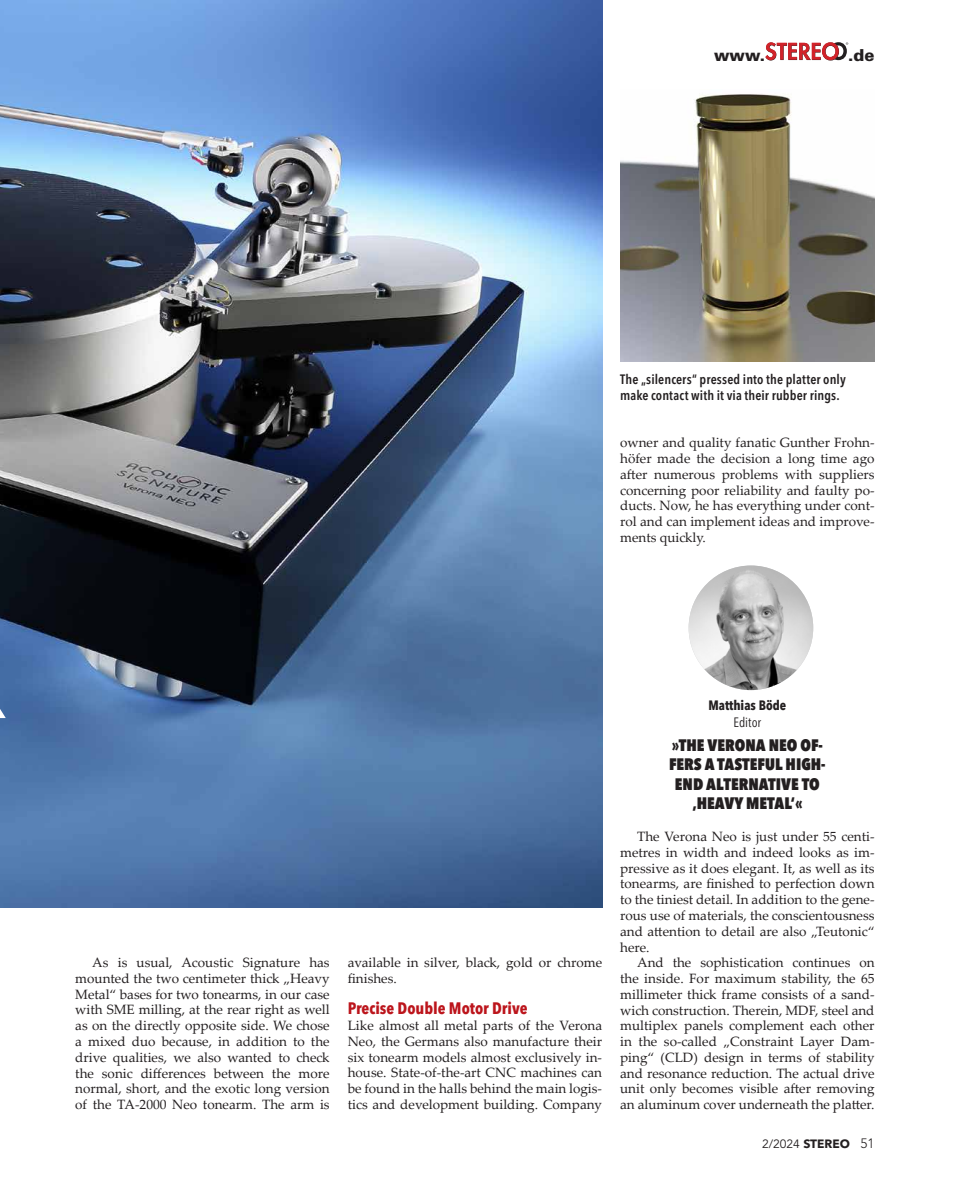
<style>
.page{position:relative;width:957px;height:1178px;background:#fff}
.page>*{position:absolute;margin:0;border:0;box-sizing:border-box;transform-origin:0 0}
.t1{font:800 condensed 16.5px/19.5px "Avenir Next LT Pro";color:#231f20;text-align:center}
.t2{font:700 condensed 16.5px "Avenir Next LT Pro";color:#bc151c}
.t3{font:900 16.5px "Univers LT Std";color:#231f20}
.t4{font:13.5px/15.8px "Palatino Linotype";color:#231f20;text-align:justify}
.t5{font:600 condensed 13.5px/15.8px "Avenir Next LT Pro";letter-spacing:.01em;color:#231f20}
.t6{font:700 condensed 13.5px "Avenir Next LT Pro";color:#231f20}
.t7{font:condensed 13.5px "Avenir Next LT Pro";color:#231f20}
.t8{font:12px "Avenir LT Pro";color:#231f20}
.s1{font-family:"Avenir Next LT Pro";font-weight:700}
.s2{font-weight:300;font-size:13.5px}
</style>
<div class="page">
<img style="left:0;top:0;width:602px;height:908px">
<img style="left:688px;top:565px;width:125px;height:125px;border-radius:62px">
<img style="left:620px;top:94px;width:254px;height:268px">
<svg style="left:765px;top:42px;width:83px;height:18px"></svg>
<p class="t3" style="left:714px;top:44px;width:53px">www.</p>
<p class="t3" style="left:848px;top:44px;width:28px">.de</p>
<p class="t5" style="left:620px;top:372px;width:227px">The „silencers“ pressed into the platter only make contact with it via their rubber rings.</p>
<p class="t4" style="left:620px;top:434px;width:256px">owner and quality fanatic Gunther Frohn&shy;höfer made the decision a long time ago after numerous problems with suppliers concerning poor reliability and faulty po&shy;ducts. Now, he has everything under cont&shy;rol and can implement ideas and improve&shy;ments quickly.</p>
<p class="t4" style="left:75px;top:954px;width:256px;text-indent:17px">As is usual, Acoustic Signature has mounted the two centimeter thick „Heavy Metal“ bases for two tonearms, in our case with SME milling, at the rear right as well as on the directly opposite side. We chose a mixed duo because, in addition to the drive qualities, we also wanted to check the sonic differences between the more normal, short, and the exotic long version of the TA-2000 Neo tonearm. The arm is</p>
<p class="t4" style="left:348px;top:954px;width:256px">available in silver, black, gold or chrome finishes.</p>
<p class="t2" style="left:348px;top:998px;width:181px">Precise Double Motor Drive</p>
<p class="t4" style="left:348px;top:1017px;width:256px">Like almost all metal parts of the Verona Neo, the Germans also manufacture their six tonearm models almost exclusively in&shy;house. State-of-the-art CNC machines can be found in the halls behind the main logis&shy;tics and development building. Company</p>
<p class="t6" style="left:708px;top:697px;width:79px">Matthias Böde</p>
<p class="t7" style="left:733px;top:714px;width:29px">Editor</p>
<p class="t1" style="left:669px;top:735px;width:158px">»THE VERONA NEO OF-<br>FERS A TASTEFUL HIGH-<br>END ALTERNATIVE TO ‚HEAVY METAL‘«</p>
<p class="t4" style="left:620px;top:828px;width:256px;text-indent:17px">The Verona Neo is just under 55 centi&shy;metres in width and indeed looks as im&shy;pressive as it does elegant. It, as well as its tonearms, are finished to perfection down to the tiniest detail. In addition to the gene&shy;rous use of materials, the conscientousness and attention to detail are also „Teutonic“ here.</p>
<p class="t4" style="left:620px;top:954px;width:256px;text-indent:17px">And the sophistication continues on the inside. For maximum stability, the 65 millimeter thick frame consists of a sand&shy;wich construction. Therein, MDF, steel and multiplex panels complement each other in the so-called „Constraint Layer Dam&shy;ping“ (CLD) design in terms of stability and resonance reduction. The actual drive unit only becomes visible after removing an aluminum cover underneath the platter.</p>
<p class="t8" style="left:762px;top:1136px;width:114px">2/2024 <span class="s1">STEREO</span> <span class="s2">51</span></p>
</div>
